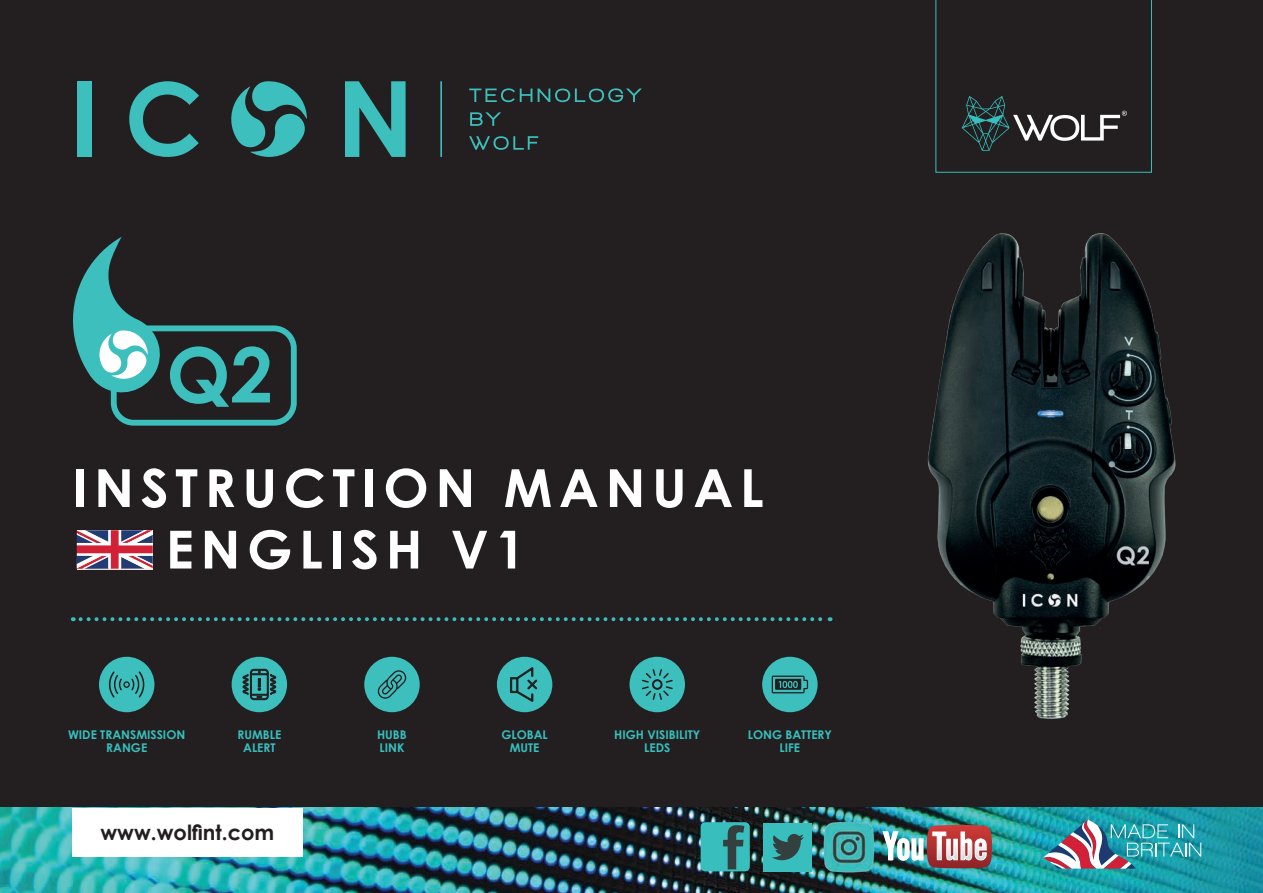
<style>
.page{position:relative;width:1263px;height:893px;background:#fff}
.page>*{position:absolute;margin:0;border:0;box-sizing:border-box;transform-origin:0 0}
.t1{font:700 52.5px/61.5px "Century Gothic";letter-spacing:.12em;color:#fff}
.t2{font:700 21px "Century Gothic";color:#231f20}
.t3{font:700 12px/13.5px "Century Gothic";color:#38bfbd;text-align:center}
</style>
<div class="page">
<div style="left:0;top:0;width:1263px;height:816px;background:#231f20"></div>
<svg style="left:77px;top:530px;width:76px;height:39px"></svg>
<div style="left:78px;top:81px;width:14px;height:76px;background:#3dbfbd"></div>
<svg style="left:129px;top:81px;width:70px;height:76px"></svg>
<svg style="left:345px;top:81px;width:61px;height:76px"></svg>
<svg style="left:231px;top:81px;width:76px;height:76px"></svg>
<hr style="left:440px;top:81px;width:2px;height:76px;background:#3dbfbd">
<svg style="left:469px;top:88px;width:63px;height:14px"></svg>
<svg style="left:538px;top:88px;width:104px;height:14px"></svg>
<svg style="left:470px;top:112px;width:31px;height:14px"></svg>
<svg style="left:469px;top:136px;width:69px;height:14px"></svg>
<div style="left:111px;top:325px;width:186px;height:101px;border:6px solid #3dbfbd;border-radius:20px"></div>
<svg style="left:73px;top:237px;width:197px;height:170px"></svg>
<svg style="left:935px;top:0;width:217px;height:173px"></svg>
<img style="left:0;top:808px;width:1263px;height:85px">
<div style="left:72px;top:808px;width:231px;height:49px;background:#fff"></div>
<div style="left:99px;top:657px;width:55px;height:55px;background:#3dbfbd;border-radius:50%"></div>
<svg style="left:109px;top:671px;width:36px;height:27px"></svg>
<div style="left:232px;top:657px;width:55px;height:55px;background:#3dbfbd;border-radius:50%"></div>
<svg style="left:243px;top:669px;width:33px;height:31px"></svg>
<div style="left:364px;top:657px;width:56px;height:55px;background:#3dbfbd;border-radius:50%"></div>
<svg style="left:377px;top:670px;width:29px;height:29px"></svg>
<div style="left:497px;top:657px;width:55px;height:55px;background:#3dbfbd;border-radius:50%"></div>
<svg style="left:510px;top:667px;width:27px;height:35px"></svg>
<div style="left:629px;top:657px;width:56px;height:55px;background:#3dbfbd;border-radius:50%"></div>
<svg style="left:642px;top:669px;width:31px;height:31px"></svg>
<div style="left:762px;top:657px;width:56px;height:55px;background:#3dbfbd;border-radius:50%"></div>
<svg style="left:772px;top:676px;width:36px;height:17px"></svg>
<svg style="left:81px;top:617px;width:750px;height:4px"></svg>
<div style="left:764px;top:823px;width:48px;height:48px;background:#38bfbd"></div>
<svg style="left:772px;top:834px;width:32px;height:26px"></svg>
<img style="left:821px;top:820px;width:55px;height:54px">
<img style="left:883px;top:825px;width:109px;height:43px">
<svg style="left:701px;top:822px;width:48px;height:49px"></svg>
<img style="left:1043px;top:819px;width:158px;height:50px">
<img style="left:927px;top:233px;width:249px;height:486px">
<h1 class="t1" style="left:166px;top:456px;width:599px;text-indent:-93px">INSTRUCTION MANUAL<br>ENGLISH V1</h1>
<p class="t3" style="left:68px;top:727px;width:119px">WIDE TRANSMISSION<br>RANGE</p>
<p class="t3" style="left:237px;top:727px;width:45px">RUMBLE<br>ALERT</p>
<p class="t3" style="left:377px;top:727px;width:31px;text-align:left">HUBB<br>LINK</p>
<p class="t3" style="left:501px;top:727px;width:48px">GLOBAL<br>MUTE</p>
<p class="t3" style="left:614px;top:727px;width:87px">HIGH VISIBILITY<br>LEDS</p>
<p class="t3" style="left:748px;top:727px;width:86px">LONG BATTERY<br>LIFE</p>
<h2 class="t2" style="left:100px;top:819px;width:175px">www.wolfint.com</h2>
</div>
